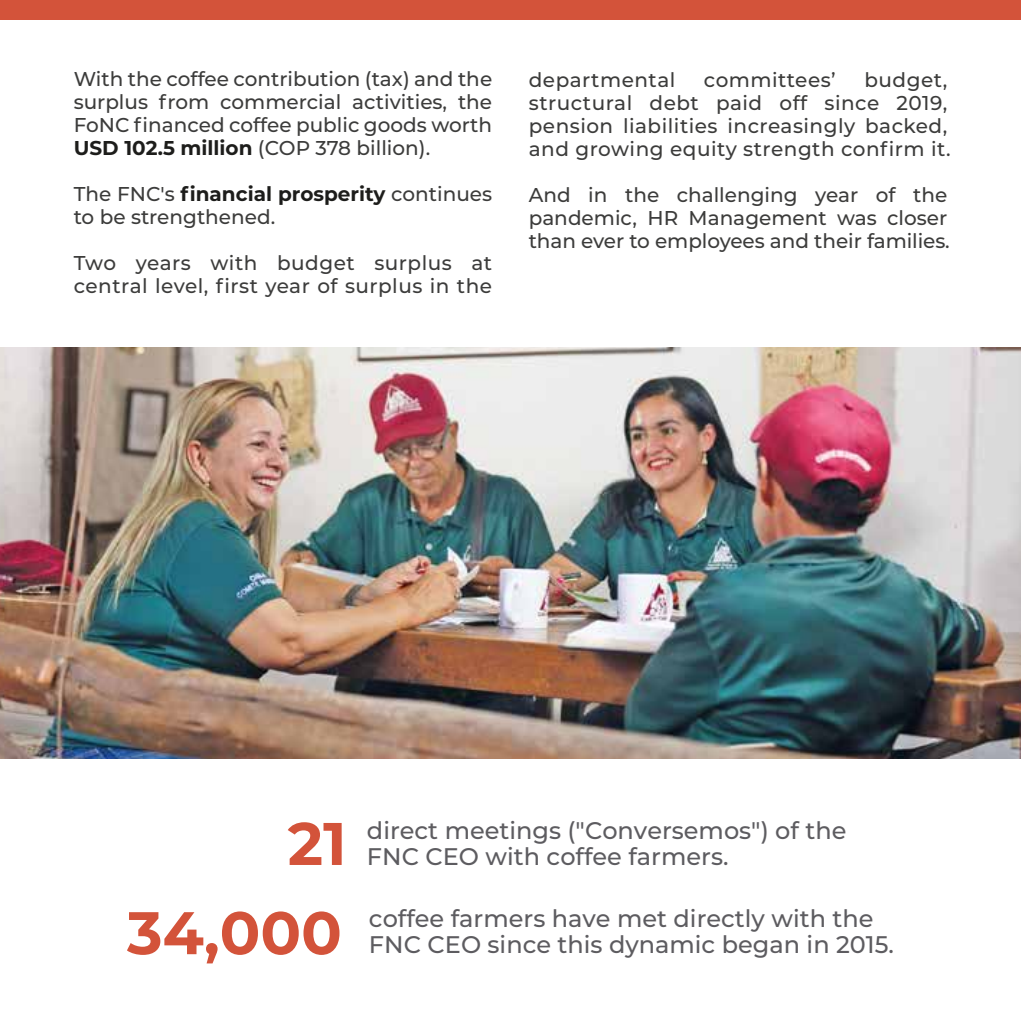
<style>
.page{position:relative;width:1021px;height:1021px;background:#fff}
.page>*{position:absolute;margin:0;border:0;box-sizing:border-box;transform-origin:0 0}
.t1{font:700 60px "Montserrat";color:#d3533a}
.t2{font:500 24px/26px "Montserrat";color:#5d5c60}
.t3{font:500 20px/23px "Montserrat";letter-spacing:.015em;color:#3c3c3b}
.s1{font-weight:700;color:#1d1d1b}
</style>
<div class="page">
<div style="left:0;top:0;width:1020px;height:19px;background:#d3533a"></div>
<img style="left:0;top:347px;width:1020px;height:411px">
<p class="t3" style="left:74px;top:66px;width:420px;text-align:justify">With the coffee contribution (tax) and the surplus from commercial activities, the FoNC financed coffee public goods worth <span class="s1">USD 102.5 million</span> (COP 378 billion).</p>
<p class="t3" style="left:74px;top:181px;width:420px">The FNC's <span class="s1">financial prosperity</span> continues to be strengthened.</p>
<p class="t3" style="left:74px;top:250px;width:420px">Two years with budget surplus at central level, first year of surplus in the</p>
<p class="t3" style="left:529px;top:68px;width:148px">departmental</p>
<p class="t3" style="left:704px;top:68px;width:133px">committees’</p>
<p class="t3" style="left:529px;top:68px;width:423px;text-indent:335px">budget, structural debt paid off since 2019, pension liabilities increasingly backed, and growing equity strength confirm it.</p>
<p class="t3" style="left:529px;top:183px;width:422px">And in the challenging year of the pandemic, HR Management was closer than ever to employees and their families.</p>
<h1 class="t1" style="left:288px;top:800px;width:60px">21</h1>
<p class="t2" style="left:367px;top:816px;width:481px">direct meetings ("Conversemos") of the<br>FNC CEO with coffee farmers.</p>
<h1 class="t1" style="left:127px;top:889px;width:216px">34,000</h1>
<p class="t2" style="left:369px;top:904px;width:526px">coffee farmers have met directly with the<br>FNC CEO since this dynamic began in 2015.</p>
</div>
